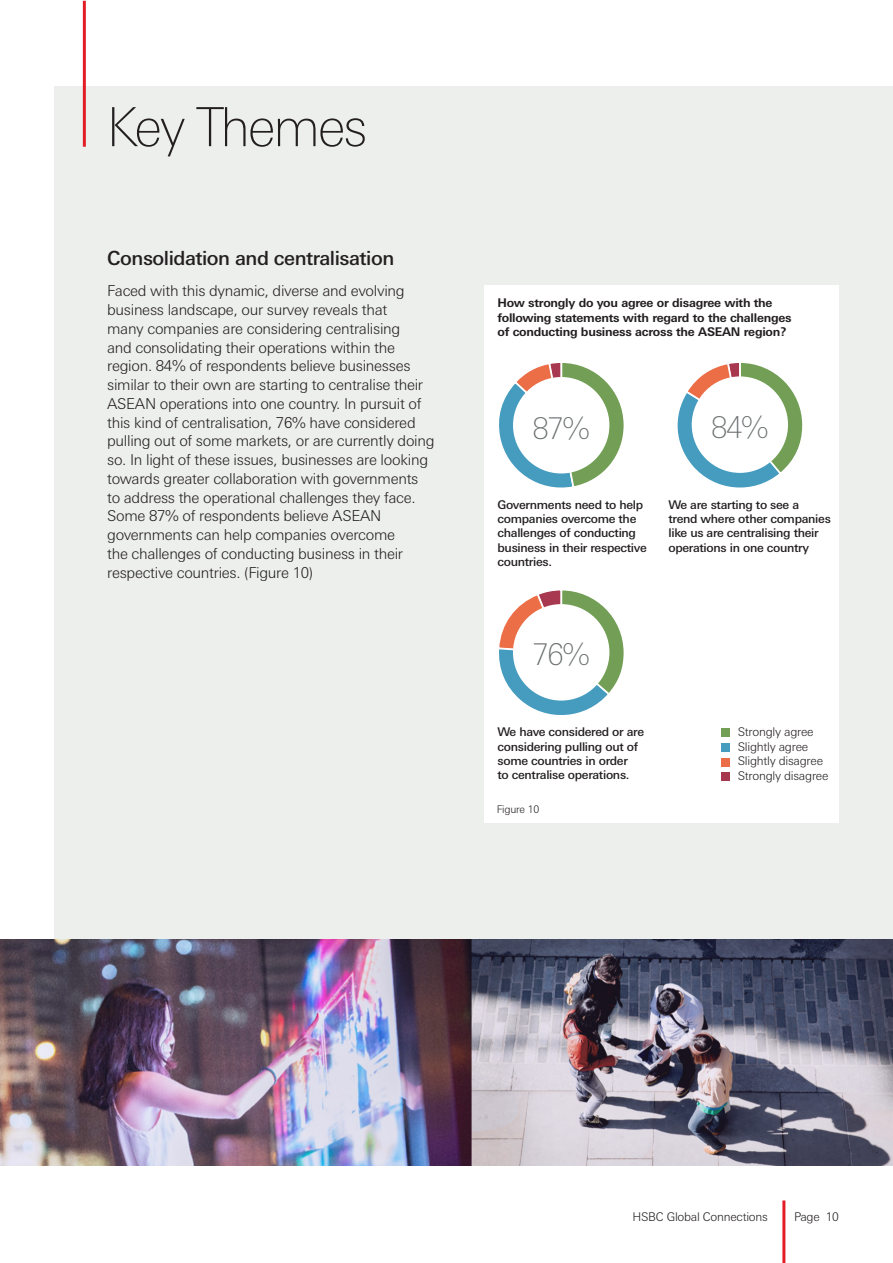
<style>
.page{position:relative;width:893px;height:1263px;background:#fff}
.page>*{position:absolute;margin:0;border:0;box-sizing:border-box;transform-origin:0 0}
.t1{font:100 54px "Univers Nextfor HSBC";letter-spacing:-.04em;color:#231f20}
.t2{font:100 30px "Univers Nextfor HSBC";color:#6b6f70}
.t3{font:500 19.5px "Univers Nextfor HSBC";letter-spacing:-.025em;color:#231f20}
.t4{font:300 15px/18.8px "Univers Nextfor HSBC";letter-spacing:-.02em;color:#231f20}
.t5{font:500 12px/14.2px "Univers Nextfor HSBC";letter-spacing:-.025em;color:#231f20}
.t6{font:700 12px/14.2px "Univers Nextfor HSBC";letter-spacing:-.02em;color:#231f20}
.t7{font:300 12px "Univers Nextfor HSBC";letter-spacing:-.02em;color:#231f20}
.t8{font:300 10.5px "Univers Nextfor HSBC";letter-spacing:-.02em;color:#231f20}
</style>
<div class="page">
<div style="left:54px;top:86px;width:839px;height:1079px;background:#edefed"></div>
<hr style="left:83px;top:1px;width:3px;height:146px;background:#e31d26">
<hr style="left:782px;top:1200px;width:3px;height:63px;background:#e31d26">
<img style="left:0;top:939px;width:893px;height:226px">
<div style="left:485px;top:285px;width:354px;height:537px;background:#fff"></div>
<svg style="left:499px;top:590px;width:125px;height:125px"></svg>
<div style="left:513px;top:604px;width:96px;height:96px;background:#fff;border-radius:50%"></div>
<svg style="left:677px;top:363px;width:126px;height:125px"></svg>
<div style="left:692px;top:376px;width:96px;height:97px;background:#fff;border-radius:50%"></div>
<svg style="left:499px;top:363px;width:125px;height:125px"></svg>
<div style="left:513px;top:377px;width:96px;height:96px;background:#fff;border-radius:50%"></div>
<div style="left:721px;top:728px;width:9px;height:9px;background:#729f55"></div>
<div style="left:721px;top:743px;width:9px;height:8px;background:#459cbf"></div>
<div style="left:721px;top:758px;width:9px;height:8px;background:#ec6e46"></div>
<div style="left:721px;top:772px;width:9px;height:9px;background:#a6374f"></div>
<p class="t1" style="left:106px;top:89px;width:263px">Key Themes</p>
<p class="t3" style="left:107px;top:244px;width:289px">Consolidation and centralisation</p>
<p class="t4" style="left:107px;top:281px;width:329px">Faced with this dynamic, diverse and evolving business landscape, our survey reveals that<br>many companies are considering centralising<br>and consolidating their operations within the region. 84% of respondents believe businesses similar to their own are starting to centralise their ASEAN operations into one country. In pursuit of this kind of centralisation, 76% have considered pulling out of some markets, or are currently doing so. In light of these issues, businesses are looking towards greater collaboration with governments to address the operational challenges they face.<br>Some 87% of respondents believe ASEAN governments can help companies overcome<br>the challenges of conducting business in their respective countries. (Figure 10)</p>
<p class="t6" style="left:497px;top:295px;width:296px">How strongly do you agree or disagree with the following statements with regard to the challenges of conducting business across the ASEAN region?</p>
<p class="t2" style="left:533px;top:407px;width:59px">87%</p>
<p class="t2" style="left:711px;top:406px;width:59px">84%</p>
<p class="t5" style="left:497px;top:497px;width:151px">Governments need to help companies overcome the challenges of conducting business in their respective countries.</p>
<p class="t5" style="left:668px;top:497px;width:164px">We are starting to see a trend where other companies like us are centralising their operations in one country</p>
<p class="t2" style="left:533px;top:633px;width:59px">76%</p>
<p class="t5" style="left:497px;top:724px;width:148px">We have considered or are considering pulling out of some countries in order<br>to centralise operations.</p>
<p class="t8" style="left:497px;top:802px;width:44px">Figure 10</p>
<p class="t7" style="left:738px;top:724px;width:77px">Strongly agree</p>
<p class="t7" style="left:738px;top:738px;width:72px">Slightly agree</p>
<p class="t7" style="left:738px;top:752px;width:87px">Slightly disagree</p>
<p class="t7" style="left:738px;top:767px;width:92px">Strongly disagree</p>
<p class="t7" style="left:632px;top:1208px;width:137px">HSBC Global Connections</p>
<p class="t7" style="left:794px;top:1208px;width:46px">Page 10</p>
</div>
